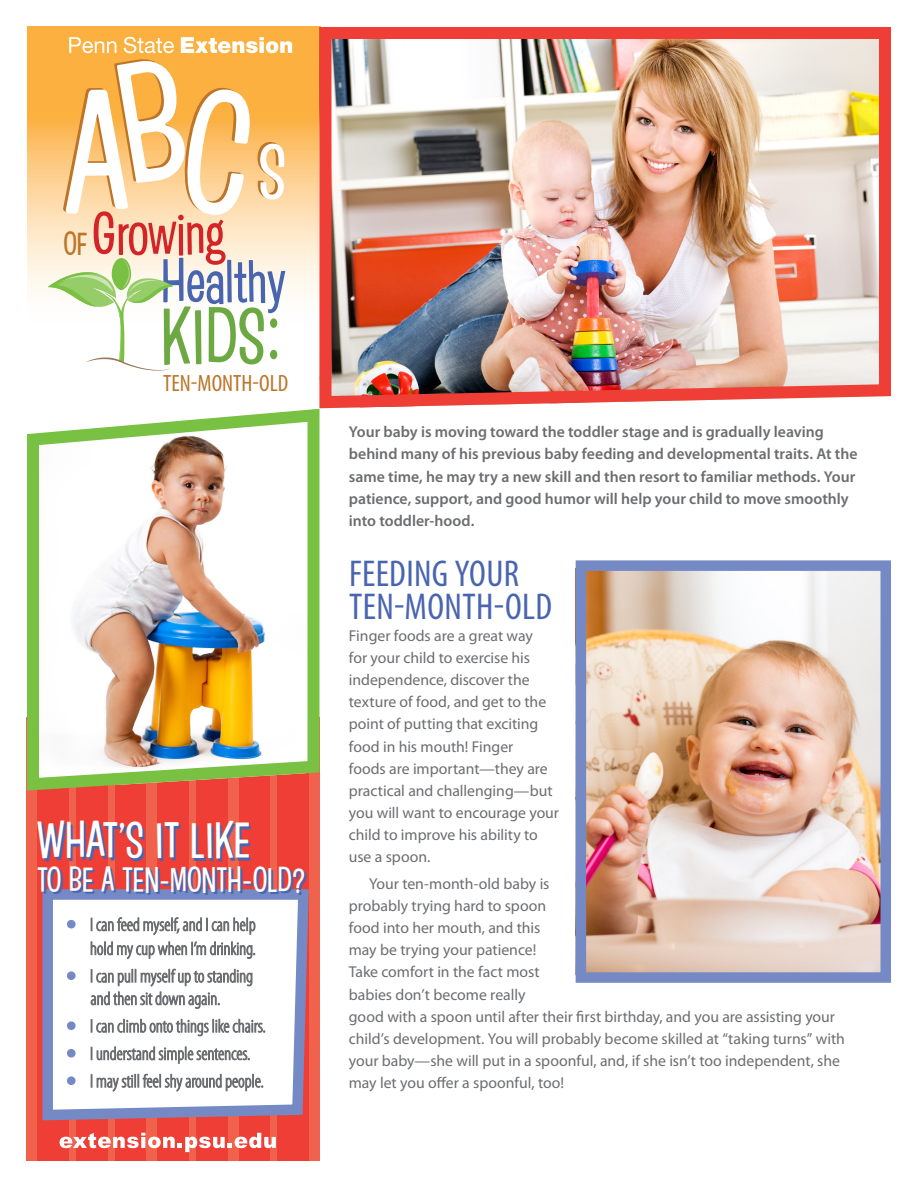
<style>
.page{position:relative;width:918px;height:1188px;background:#fff}
.page>*{position:absolute;margin:0;border:0;box-sizing:border-box;transform-origin:0 0}
.t1{font:82.05px "Hooligan JF";color:#6da943}
.t2{font:48px "Hooligan JF";color:#fff}
.t3{font:condensed 37.5px/33px "Myriad Pro";letter-spacing:.01em;color:#4a65b0}
.t4{font:33px "Hooligan JF";color:#fff}
.t5{font:30.6px "Hooligan JF";color:#bc7529}
.t6{font:condensed 23.7px "Myriad Pro";color:#bc7529}
.t7{font:15.75px/22.2px "Myriad Pro";color:#6c6d70}
.t8{font:600 15.75px/22.2px "Myriad Pro";color:#6c6d70}
</style>
<div class="page">
<div style="left:27px;top:758px;width:293px;height:403px;background:#ee3e35"></div>
<div style="left:69px;top:717px;width:7px;height:444px;background:#f1624c"></div>
<div style="left:27px;top:717px;width:10px;height:444px;background:#f1624c"></div>
<div style="left:108px;top:717px;width:7px;height:444px;background:#f1624c"></div>
<div style="left:147px;top:717px;width:10px;height:444px;background:#f1624c"></div>
<div style="left:189px;top:717px;width:7px;height:444px;background:#f1624c"></div>
<div style="left:228px;top:717px;width:10px;height:444px;background:#f1624c"></div>
<div style="left:270px;top:717px;width:7px;height:444px;background:#f1624c"></div>
<div style="left:309px;top:717px;width:11px;height:444px;background:#f1624c"></div>
<svg style="left:42px;top:884px;width:267px;height:242px;background:#ded2de"></svg>
<svg style="left:27px;top:27px;width:287px;height:266px;background:#fcc778"></svg>
<div style="left:67px;top:920px;width:9px;height:9px;border:3px solid #758ac5;border-radius:50%"></div>
<svg style="left:91px;top:918px;width:164px;height:17px;background:#cececf"></svg>
<svg style="left:91px;top:942px;width:164px;height:17px;background:#cccdce"></svg>
<div style="left:67px;top:971px;width:9px;height:9px;border:3px solid #758ac5;border-radius:50%"></div>
<svg style="left:91px;top:969px;width:161px;height:17px;background:#cccdce"></svg>
<svg style="left:91px;top:992px;width:129px;height:17px;background:#cdcdce"></svg>
<div style="left:67px;top:1021px;width:9px;height:9px;border:3px solid #758ac5;border-radius:50%"></div>
<svg style="left:91px;top:1019px;width:174px;height:17px;background:#cdcecf"></svg>
<div style="left:67px;top:1049px;width:9px;height:9px;border:3px solid #758ac5;border-radius:50%"></div>
<svg style="left:91px;top:1047px;width:159px;height:16px;background:#c9cacb"></svg>
<div style="left:67px;top:1076px;width:9px;height:9px;border:3px solid #758ac5;border-radius:50%"></div>
<svg style="left:91px;top:1074px;width:172px;height:17px;background:#cccccd"></svg>
<svg style="left:60px;top:1133px;width:216px;height:19px"></svg>
<svg style="left:48px;top:37px;width:244px;height:334px"></svg>
<img style="left:314px;top:26px;width:577px;height:383px">
<img style="left:587px;top:571px;width:293px;height:401px">
<div style="left:576px;top:560px;width:315px;height:423px;border:10px solid #758ac5"></div>
<svg style="left:26px;top:402px;width:300px;height:395px"></svg>
<p class="t5" style="left:63px;top:223px;width:26px">OF</p>
<p class="t1" style="left:266px;top:270px;width:15px">:</p>
<p class="t6" style="left:163px;top:369px;width:127px">TEN-MONTH-OLD</p>
<p class="t2" style="left:37px;top:808px;width:215px">WHAT’S IT LIKE</p>
<p class="t4" style="left:37px;top:857px;width:269px">TO BE A TEN-MONTH-OLD?</p>
<p class="t8" style="left:349px;top:421px;width:510px">Your baby is moving toward the toddler stage and is gradually leaving behind many of his previous baby feeding and developmental traits. At the same time, he may try a new skill and then resort to familiar methods. Your patience, support, and good humor will help your child to move smoothly into toddler-hood.</p>
<p class="t3" style="left:349px;top:556px;width:204px">FEEDING YOUR<br>TEN-MONTH-OLD</p>
<p class="t7" style="left:349px;top:624px;width:212px">Finger foods are a great way<br>for your child to exercise his independence, discover the texture of food, and get to the point of putting that exciting food in his mouth! Finger<br>foods are important—they are practical and challenging—but you will want to encourage your child to improve his ability to use a spoon.</p>
<p class="t7" style="left:349px;top:872px;width:498px;text-indent:20px">Your ten-month-old baby is<br>probably trying hard to spoon<br>food into her mouth, and this<br>may be trying your patience!<br>Take comfort in the fact most<br>babies don’t become really<br>good with a spoon until after their first birthday, and you are assisting your child’s development. You will probably become skilled at “taking turns” with your baby—she will put in a spoonful, and, if she isn’t too independent, she may let you offer a spoonful, too!</p>
</div>
